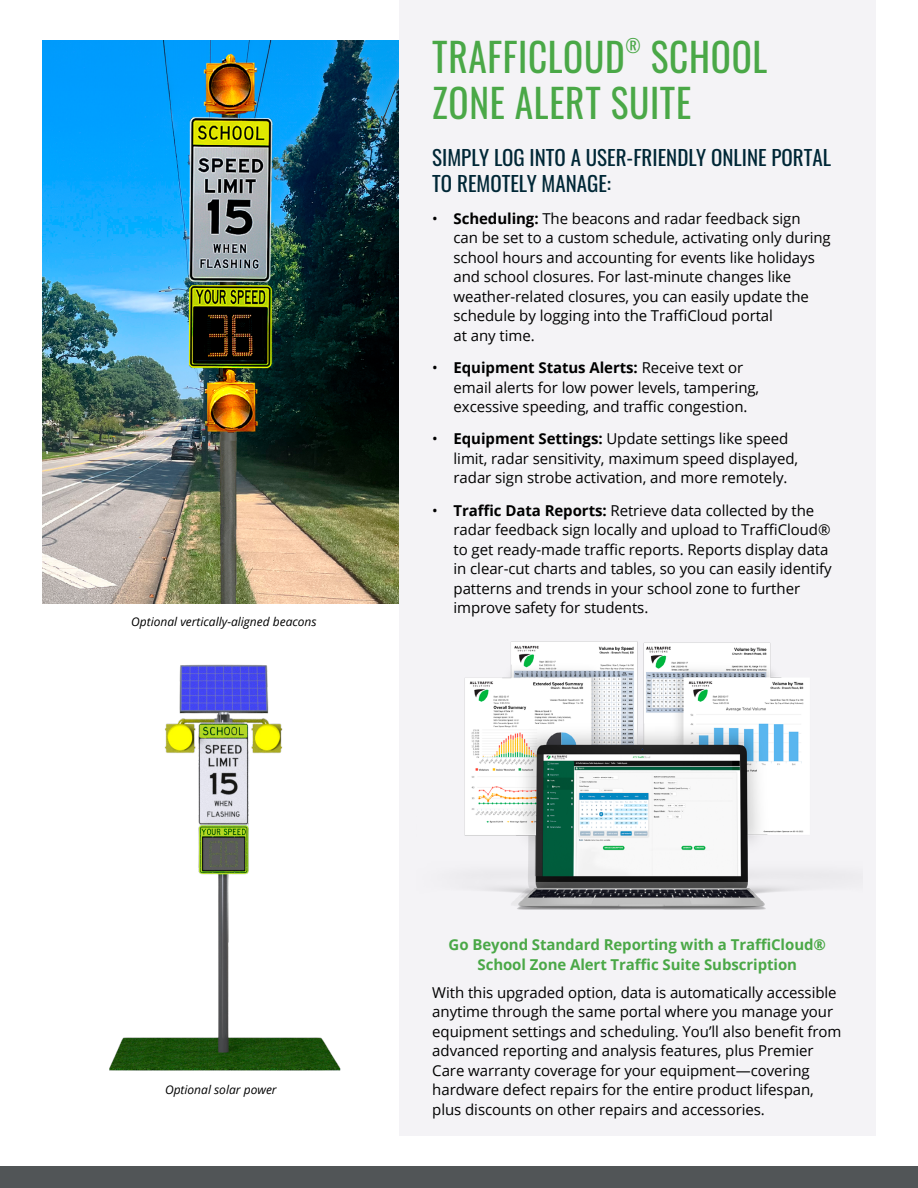
<style>
.page{position:relative;width:918px;height:1188px;background:#fff}
.page>*{position:absolute;margin:0;border:0;box-sizing:border-box;transform-origin:0 0}
.t1{font:39.75px/46.5px "Oswald";letter-spacing:.02em;color:#4aa847;scale:.94 1}
.t2{font:21px/25.5px "Oswald";color:#002736}
.t3{font:18.3px "Oswald";color:#4aa847;scale:.94 1}
.t4{font:15px/19.5px "Open Sans";letter-spacing:-.005em;color:#000}
.t5{font:700 15px/19.5px "Open Sans";letter-spacing:-.005em;color:#4aa847;text-align:center}
.t6{font:italic 12px "Open Sans";color:#000}
.s1{font-weight:700}
</style>
<div class="page">
<img style="left:43px;top:41px;width:356px;height:563px">
<img style="left:109px;top:664px;width:232px;height:407px">
<div style="left:0;top:1167px;width:918px;height:21px;background:#515557"></div>
<div style="left:399px;top:0;width:476px;height:1135px;background:#f4f3f6"></div>
<img style="left:464px;top:641px;width:345px;height:269px">
<p class="t6" style="left:131px;top:614px;width:187px">Optional vertically-aligned beacons</p>
<h1 class="t1" style="left:432px;top:29px;width:206px">TRAFFICLOUD</h1>
<p class="t3" style="left:625px;top:30px;width:18px">®</p>
<h1 class="t1" style="left:432px;top:29px;width:358px;text-indent:219px">SCHOOL<br>ZONE ALERT SUITE</h1>
<h2 class="t2" style="left:432px;top:143px;width:400px">SIMPLY LOG INTO A USER-FRIENDLY ONLINE PORTAL<br>TO REMOTELY MANAGE:</h2>
<p class="t4" style="left:454px;top:208px;width:379px;text-indent:-21px">• <span class="s1">Scheduling:</span> The beacons and radar feedback sign<br>can be set to a custom schedule, activating only during school hours and accounting for events like holidays and school closures. For last-minute changes like weather-related closures, you can easily update the schedule by logging into the TraffiCloud portal<br>at any time.</p>
<p class="t4" style="left:454px;top:357px;width:307px;text-indent:-21px">• <span class="s1">Equipment Status Alerts:</span> Receive text or email alerts for low power levels, tampering, excessive speeding, and traffic congestion.</p>
<p class="t4" style="left:454px;top:429px;width:346px;text-indent:-21px">• <span class="s1">Equipment Settings:</span> Update settings like speed limit, radar sensitivity, maximum speed displayed, radar sign strobe activation, and more remotely.</p>
<p class="t4" style="left:454px;top:500px;width:380px;text-indent:-21px">• <span class="s1">Traffic Data Reports:</span> Retrieve data collected by the radar feedback sign locally and upload to TraffiCloud® to get ready-made traffic reports. Reports display data in clear-cut charts and tables, so you can easily identify patterns and trends in your school zone to further improve safety for students.</p>
<p class="t6" style="left:165px;top:1081px;width:113px">Optional solar power</p>
<p class="t5" style="left:449px;top:935px;width:379px">Go Beyond Standard Reporting with a TraffiCloud®<br>School Zone Alert Traffic Suite Subscription</p>
<p class="t4" style="left:432px;top:982px;width:411px">With this upgraded option, data is automatically accessible anytime through the same portal where you manage your equipment settings and scheduling. You’ll also benefit from advanced reporting and analysis features, plus Premier Care warranty coverage for your equipment—covering hardware defect repairs for the entire product lifespan, plus discounts on other repairs and accessories.</p>
</div>
